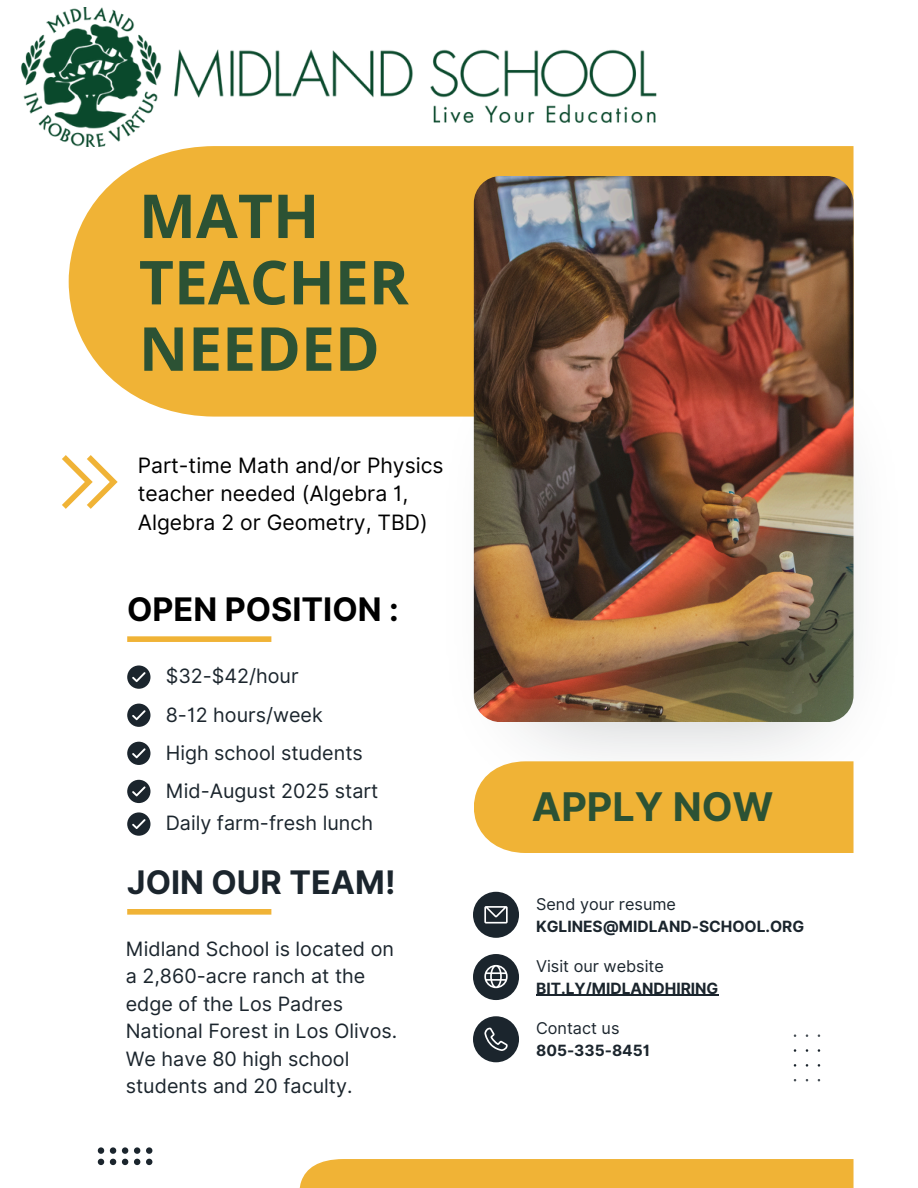
<style>
.page{position:relative;width:918px;height:1188px;background:#fff}
.page>*{position:absolute;margin:0;border:0;box-sizing:border-box;transform-origin:0 0}
.t1{font:700 60.6px/66.3px "Open Sans";color:#2c5234}
.t2{font:700 39.45px "Inter";color:#2c5234}
.t3{font:700 32.4px "Inter";color:#000}
.t4{font:700 32.4px "Inter";color:#1b252d}
.t5{font:21.15px/28.7px "Inter";color:#000}
.t6{font:19.8px/27.5px "Inter";color:#1b252d}
.t7{font:16.2px "Inter";color:#1b252d}
.t8{font:700 15.45px "Inter";color:#1b252d}
</style>
<div class="page">
<svg style="left:69px;top:146px;width:785px;height:271px;background:#f1b845"></svg>
<img style="left:474px;top:176px;width:380px;height:546px;border-radius:27px">
<div style="left:127px;top:636px;width:144px;height:6px;background:#f0b336"></div>
<div style="left:127px;top:909px;width:144px;height:6px;background:#f0b336"></div>
<div style="left:127px;top:665px;width:23px;height:24px;background:#1b252d;border-radius:50%"></div>
<svg style="left:132px;top:672px;width:14px;height:10px"></svg>
<div style="left:127px;top:704px;width:23px;height:23px;background:#1b252d;border-radius:50%"></div>
<svg style="left:132px;top:710px;width:14px;height:10px"></svg>
<div style="left:127px;top:742px;width:23px;height:23px;background:#1b252d;border-radius:50%"></div>
<svg style="left:132px;top:748px;width:14px;height:10px"></svg>
<div style="left:127px;top:780px;width:23px;height:23px;background:#1b252d;border-radius:50%"></div>
<svg style="left:132px;top:786px;width:14px;height:10px"></svg>
<div style="left:474px;top:761px;width:380px;height:92px;background:#f0b336"></div>
<div style="left:473px;top:892px;width:46px;height:46px;background:#1b252d;border-radius:50%"></div>
<div style="left:473px;top:954px;width:46px;height:46px;background:#1b252d;border-radius:50%"></div>
<div style="left:473px;top:1016px;width:46px;height:46px;background:#1b252d;border-radius:50%"></div>
<div style="left:299px;top:1159px;width:555px;height:29px;background:#f0b336"></div>
<svg style="left:98px;top:1147px;width:6px;height:18px"></svg>
<svg style="left:110px;top:1147px;width:6px;height:18px"></svg>
<svg style="left:122px;top:1147px;width:6px;height:18px"></svg>
<svg style="left:134px;top:1147px;width:6px;height:18px"></svg>
<svg style="left:146px;top:1147px;width:6px;height:18px"></svg>
<svg style="left:484px;top:1028px;width:24px;height:23px"></svg>
<svg style="left:484px;top:965px;width:24px;height:23px"></svg>
<svg style="left:484px;top:906px;width:24px;height:18px"></svg>
<svg style="left:62px;top:455px;width:56px;height:54px"></svg>
<img style="left:21px;top:8px;width:636px;height:138px">
<hr style="left:536px;top:995px;width:182px;height:1px;background:#1b252d">
<div style="left:127px;top:812px;width:23px;height:24px;background:#1b252d;border-radius:50%"></div>
<svg style="left:132px;top:819px;width:14px;height:10px"></svg>
<h4 class="t1" style="left:139px;top:181px;width:271px">MATH<br>TEACHER<br>NEEDED</h4>
<h4 class="t5" style="left:138px;top:451px;width:307px">Part-time Math and/or Physics teacher needed (Algebra 1,<br>Algebra 2 or Geometry, TBD)</h4>
<h4 class="t3" style="left:127px;top:590px;width:273px">OPEN POSITION :</h4>
<p class="t6" style="left:166px;top:663px;width:134px">$32-$42/hour</p>
<p class="t6" style="left:166px;top:701px;width:159px">8-12 hours/week</p>
<p class="t6" style="left:166px;top:739px;width:199px">High school students</p>
<h4 class="t6" style="left:166px;top:777px;width:214px">Mid-August 2025 start</h4>
<h3 class="t6" style="left:166px;top:810px;width:209px">Daily farm-fresh lunch</h3>
<p class="t4" style="left:127px;top:863px;width:270px">JOIN OUR TEAM!</p>
<p class="t6" style="left:126px;top:935px;width:273px">Midland School is located on a 2,860-acre ranch at the edge of the Los Padres<br>National Forest in Los Olivos.<br>We have 80 high school students and 20 faculty.</p>
<h4 class="t2" style="left:532px;top:783px;width:243px">APPLY NOW</h4>
<h3 class="t7" style="left:536px;top:894px;width:141px">Send your resume</h3>
<p class="t8" style="left:536px;top:917px;width:270px">KGLINES@MIDLAND-SCHOOL.ORG</p>
<p class="t7" style="left:536px;top:956px;width:129px">Visit our website</p>
<p class="t8" style="left:536px;top:979px;width:184px">BIT.LY/MIDLANDHIRING</p>
<p class="t7" style="left:536px;top:1018px;width:85px">Contact us</p>
<h1 class="t8" style="left:536px;top:1041px;width:116px">805-335-8451</h1>
</div>
